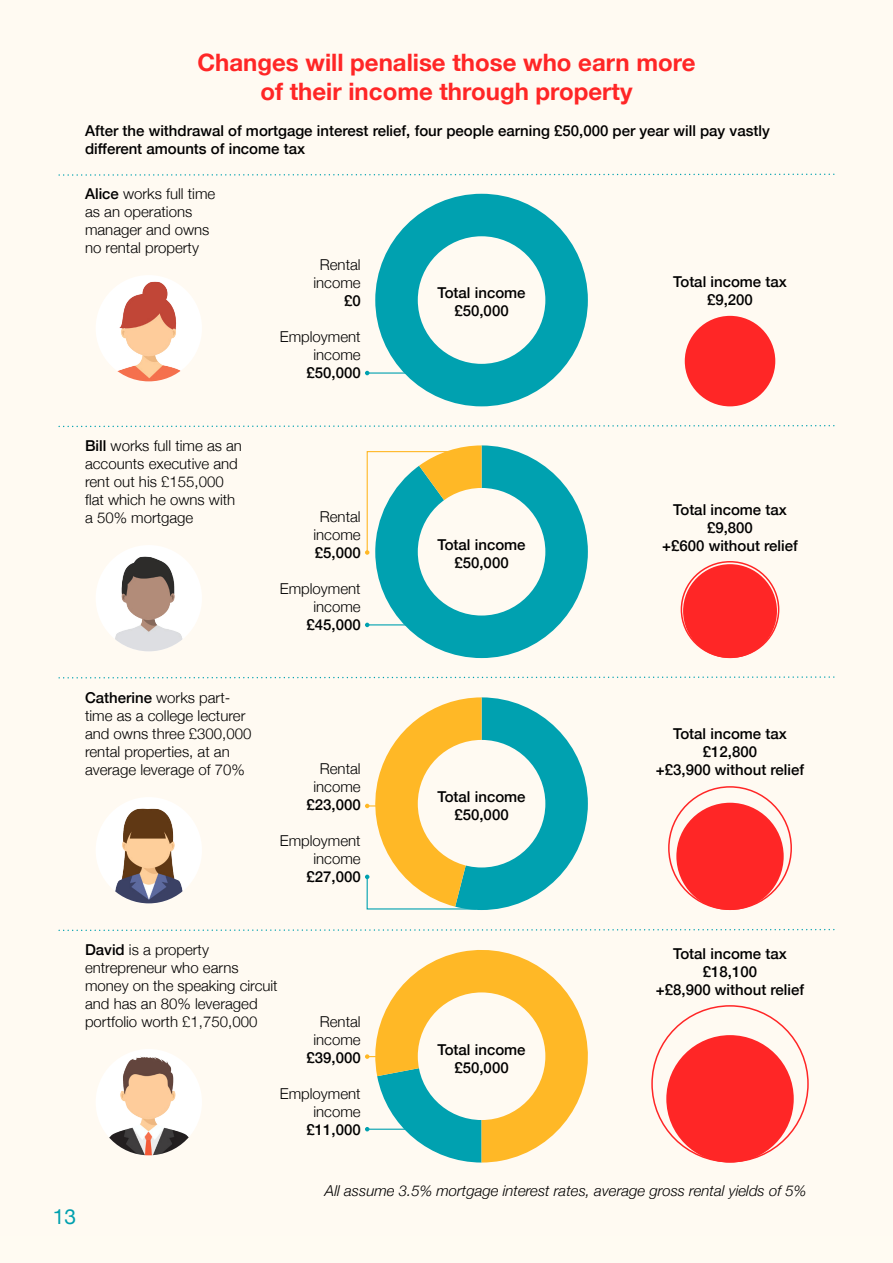
<style>
.page{position:relative;width:893px;height:1263px;background:#fff}
.page>*{position:absolute;margin:0;border:0;box-sizing:border-box;transform-origin:0 0}
.t1{font:700 24px/28.8px "Helvetica Neue";color:#ff2626;text-align:center}
.t2{font:21px "Helvetica Neue";color:#00a0af}
.t3{font:300 15px/18px "Helvetica Neue";color:#000}
.t4{font:500 15px/18px "Helvetica Neue";color:#000;text-align:center}
.t5{font:italic 300 15px "Helvetica Neue";color:#000}
.s1{font-weight:500}
</style>
<div class="page">
<div style="left:0;top:279px;width:893px;height:984px;background:#fffbf2"></div>
<div style="left:0;top:0;width:893px;height:1235px;background:#fffaf2"></div>
<div style="left:96px;top:275px;width:106px;height:106px;background:#fff;border-radius:50%"></div>
<img style="left:109px;top:282px;width:72px;height:99px">
<div style="left:96px;top:545px;width:106px;height:106px;background:#fff;border-radius:50%"></div>
<img style="left:109px;top:557px;width:74px;height:94px">
<div style="left:96px;top:797px;width:106px;height:106px;background:#fff;border-radius:50%"></div>
<img style="left:112px;top:809px;width:71px;height:94px">
<div style="left:96px;top:1049px;width:106px;height:106px;background:#fff;border-radius:50%"></div>
<img style="left:102px;top:1056px;width:87px;height:99px">
<svg style="left:59px;top:425px;width:776px;height:3px"></svg>
<svg style="left:59px;top:173px;width:776px;height:3px"></svg>
<svg style="left:59px;top:676px;width:776px;height:3px"></svg>
<svg style="left:59px;top:929px;width:776px;height:2px"></svg>
<div style="left:375px;top:194px;width:213px;height:212px;background:#00a1b0;border-radius:50%"></div>
<div style="left:418px;top:236px;width:127px;height:128px;background:#fffaf2;border-radius:50%"></div>
<svg style="left:375px;top:445px;width:213px;height:213px;fill:#00a1b0"></svg>
<div style="left:418px;top:488px;width:127px;height:127px;background:#fffaf2;border-radius:50%"></div>
<svg style="left:375px;top:950px;width:213px;height:212px;fill:#ffb826"></svg>
<div style="left:418px;top:992px;width:127px;height:128px;background:#fffaf2;border-radius:50%"></div>
<svg style="left:365px;top:445px;width:117px;height:110px"></svg>
<svg style="left:365px;top:697px;width:223px;height:213px"></svg>
<hr style="left:367px;top:624px;width:49px;height:1px;background:#00a1b0">
<svg style="left:365px;top:623px;width:4px;height:4px"></svg>
<hr style="left:367px;top:372px;width:49px;height:2px;background:#00a1b0">
<svg style="left:365px;top:371px;width:4px;height:4px"></svg>
<svg style="left:365px;top:1054px;width:117px;height:108px"></svg>
<div style="left:666px;top:1035px;width:128px;height:127px;background:#ff2626;border-radius:50%"></div>
<div style="left:685px;top:316px;width:90px;height:90px;background:#ff2626;border-radius:50%"></div>
<div style="left:683px;top:564px;width:94px;height:94px;background:#ff2626;border-radius:50%"></div>
<div style="left:681px;top:561px;width:98px;height:97px;border:2px solid #ff2626;border-radius:50%"></div>
<div style="left:676px;top:803px;width:108px;height:107px;background:#ff2626;border-radius:50%"></div>
<div style="left:668px;top:786px;width:124px;height:124px;border:2px solid #ff2626;border-radius:50%"></div>
<h1 class="t1" style="left:197px;top:49px;width:500px">Changes will penalise those who earn more of their income through property</h1>
<p class="t4" style="left:85px;top:120px;width:686px;text-align:left">After the withdrawal of mortgage interest relief, four people earning £50,000 per year will pay vastly different amounts of income tax</p>
<p class="t3" style="left:85px;top:184px;width:132px"><span class="s1">Alice</span> works full time as an operations manager and owns no rental property</p>
<p class="t3" style="left:85px;top:436px;width:158px"><span class="s1">Bill</span> works full time as an accounts executive and rent out his £155,000 flat which he owns with a 50% mortgage</p>
<p class="t3" style="left:85px;top:688px;width:168px"><span class="s1">Catherine</span> works part&shy;time as a college lecturer and owns three £300,000 rental properties, at an average leverage of 70%</p>
<p class="t3" style="left:313px;top:255px;width:49px;text-align:center">Rental income</p>
<p class="t4" style="left:344px;top:291px;width:18px">£0</p>
<p class="t3" style="left:280px;top:327px;width:82px;text-align:right">Employment income</p>
<p class="t4" style="left:306px;top:363px;width:56px">£50,000</p>
<p class="t3" style="left:313px;top:507px;width:49px;text-align:center">Rental income</p>
<p class="t4" style="left:315px;top:543px;width:47px">£5,000</p>
<p class="t3" style="left:280px;top:579px;width:82px;text-align:right">Employment income</p>
<p class="t4" style="left:306px;top:615px;width:56px">£45,000</p>
<p class="t3" style="left:313px;top:759px;width:49px;text-align:center">Rental income</p>
<p class="t4" style="left:306px;top:794px;width:56px">£23,000</p>
<p class="t3" style="left:280px;top:831px;width:82px;text-align:right">Employment income</p>
<p class="t4" style="left:306px;top:866px;width:56px">£27,000</p>
<p class="t4" style="left:437px;top:283px;width:90px">Total income £50,000</p>
<p class="t4" style="left:437px;top:534px;width:90px">Total income £50,000</p>
<p class="t4" style="left:437px;top:786px;width:90px">Total income £50,000</p>
<p class="t4" style="left:673px;top:272px;width:115px">Total income tax £9,200</p>
<p class="t4" style="left:662px;top:499px;width:137px">Total income tax £9,800<br>+£600 without relief</p>
<p class="t4" style="left:656px;top:724px;width:150px">Total income tax £12,800<br>+£3,900 without relief</p>
<p class="t3" style="left:85px;top:940px;width:194px"><span class="s1">David</span> is a property entrepreneur who earns money on the speaking circuit and has an 80% leveraged portfolio worth £1,750,000</p>
<p class="t3" style="left:313px;top:1011px;width:49px;text-align:center">Rental income</p>
<p class="t4" style="left:306px;top:1047px;width:56px">£39,000</p>
<p class="t3" style="left:280px;top:1083px;width:82px;text-align:right">Employment income</p>
<p class="t4" style="left:306px;top:1119px;width:56px">£11,000</p>
<p class="t4" style="left:437px;top:1039px;width:90px">Total income £50,000</p>
<p class="t4" style="left:656px;top:943px;width:150px">Total income tax £18,100<br>+£8,900 without relief</p>
<h2 class="t2" style="left:53px;top:1201px;width:25px">13</h2>
<p class="t5" style="left:325px;top:1179px;width:483px">All assume 3.5% mortgage interest rates, average gross rental yields of 5%</p>
</div>
